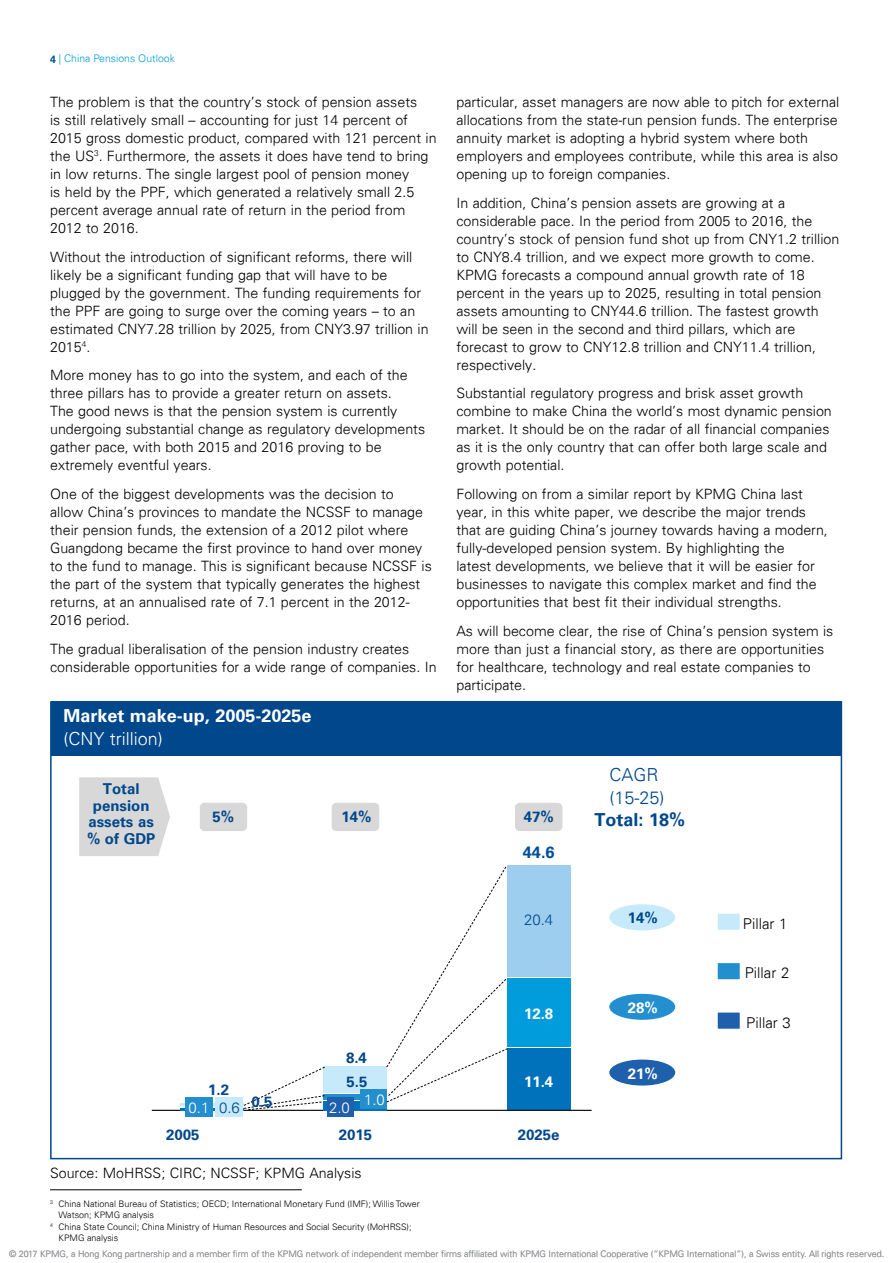
<style>
.page{position:relative;width:893px;height:1263px;background:#fff}
.page>*{position:absolute;margin:0;border:0;box-sizing:border-box;transform-origin:0 0}
.t1{font:700 18px "Univers 65";color:#fff}
.t2{font:300 18px "Univers 45";color:#fff}
.t3{font:300 18px/22.5px "Univers 45";color:#00478c}
.t4{font:700 18px "Univers 65";color:#00478c}
.t5{font:700 16.35px "Univers 65";color:#004e98}
.t6{font:700 15px/16.5px "Univers 65";color:#00478c;text-align:center}
.t7{font:300 15px "Univers 45";color:#000}
.t8{font:300 15px "Univers 45";color:#fff}
.t9{font:700 15px "Univers 65";color:#fff}
.t10{font:300 15px "Univers 45";color:#00478c}
.t11{font:300 14.25px/18px "Univers 45";color:#000}
.t12{font:300 10.5px "Univers 45";color:#009cdc}
.t13{font:300 9px/10.5px "Univers 45";color:#000}
.t14{font:300 9px "Univers 45";color:#939598}
.s1{font-family:"Univers 65";font-weight:700;color:#004e98}
.s2{color:#00478c}
</style>
<div class="page">
<hr style="left:50px;top:1189px;width:252px;height:1px;background:#000">
<div style="left:51px;top:701px;width:790px;height:55px;background:#00478c"></div>
<div style="left:507px;top:1048px;width:64px;height:62px;background:#0072bc"></div>
<div style="left:507px;top:979px;width:64px;height:68px;background:#009cdc"></div>
<div style="left:507px;top:865px;width:64px;height:111px;background:#9dceef"></div>
<div style="left:609px;top:904px;width:66px;height:26px;background:#c7eafb;border-radius:50%"></div>
<div style="left:609px;top:1059px;width:66px;height:26px;background:#1f60ad;border-radius:50%"></div>
<div style="left:609px;top:994px;width:66px;height:26px;background:#238fcf;border-radius:50%"></div>
<div style="left:515px;top:803px;width:47px;height:28px;background:#d8d8d8;border-radius:5px"></div>
<div style="left:716px;top:912px;width:25px;height:19px;background:#c7eafb;border:1px solid #fff"></div>
<div style="left:716px;top:962px;width:25px;height:18px;background:#238fcf;border:1px solid #fff"></div>
<div style="left:716px;top:1011px;width:25px;height:19px;background:#1f60ad;border:1px solid #fff"></div>
<div style="left:200px;top:803px;width:47px;height:28px;background:#d8d8d8;border-radius:5px"></div>
<div style="left:332px;top:803px;width:47px;height:28px;background:#d8d8d8;border-radius:5px"></div>
<hr style="left:152px;top:1110px;width:440px;height:1px;background:#000">
<div style="left:324px;top:1101px;width:63px;height:9px;background:#0072bc"></div>
<div style="left:324px;top:1094px;width:63px;height:5px;background:#238fcf"></div>
<div style="left:324px;top:1066px;width:63px;height:27px;background:#c7eafb"></div>
<div style="left:360px;top:1089px;width:27px;height:20px;background:#238fcf"></div>
<div style="left:327px;top:1097px;width:27px;height:20px;background:#1f60ad"></div>
<svg style="left:386px;top:866px;width:123px;height:237px"></svg>
<svg style="left:244px;top:1066px;width:82px;height:44px"></svg>
<hr style="left:180px;top:1108px;width:64px;height:2px;background:#0072bc">
<hr style="left:180px;top:1103px;width:64px;height:3px;background:#c7eafb">
<div style="left:185px;top:1097px;width:27px;height:20px;background:#238fcf"></div>
<div style="left:216px;top:1097px;width:27px;height:20px;background:#c7eafb"></div>
<svg style="left:79px;top:777px;width:91px;height:79px;background:#dadada"></svg>
<p class="t12" style="left:50px;top:52px;width:126px"><span class="s1">4</span> | China Pensions Outlook</p>
<p class="t11" style="left:50px;top:93px;width:388px">The problem is that the country’s stock of pension assets<br>is still relatively small – accounting for just 14 percent of 2015 gross domestic product, compared with 121 percent in the US<sup>3</sup>. Furthermore, the assets it does have tend to bring in low returns. The single largest pool of pension money<br>is held by the PPF, which generated a relatively small 2.5 percent average annual rate of return in the period from 2012 to 2016.</p>
<p class="t11" style="left:50px;top:248px;width:380px">Without the introduction of significant reforms, there will likely be a significant funding gap that will have to be plugged by the government. The funding requirements for the PPF are going to surge over the coming years – to an estimated CNY7.28 trillion by 2025, from CNY3.97 trillion in 2015<sup>4</sup>.</p>
<p class="t11" style="left:50px;top:366px;width:377px">More money has to go into the system, and each of the three pillars has to provide a greater return on assets.<br>The good news is that the pension system is currently undergoing substantial change as regulatory developments gather pace, with both 2015 and 2016 proving to be extremely eventful years.</p>
<p class="t11" style="left:50px;top:485px;width:383px">One of the biggest developments was the decision to<br>allow China’s provinces to mandate the NCSSF to manage their pension funds, the extension of a 2012 pilot where Guangdong became the first province to hand over money to the fund to manage. This is significant because NCSSF is the part of the system that typically generates the highest returns, at an annualised rate of 7.1 percent in the 2012- 2016 period.</p>
<p class="t11" style="left:50px;top:640px;width:388px">The gradual liberalisation of the pension industry creates considerable opportunities for a wide range of companies. In</p>
<p class="t1" style="left:63px;top:705px;width:250px">Market make-up, 2005-2025e</p>
<p class="t2" style="left:63px;top:727px;width:101px">(CNY trillion)</p>
<p class="t11" style="left:456px;top:93px;width:384px">particular, asset managers are now able to pitch for external allocations from the state-run pension funds. The enterprise annuity market is adopting a hybrid system where both employers and employees contribute, while this area is also opening up to foreign companies.</p>
<p class="t11" style="left:456px;top:194px;width:384px">In addition, China’s pension assets are growing at a considerable pace. In the period from 2005 to 2016, the country’s stock of pension fund shot up from CNY1.2 trillion to CNY8.4 trillion, and we expect more growth to come.<br>KPMG forecasts a compound annual growth rate of 18 percent in the years up to 2025, resulting in total pension assets amounting to CNY44.6 trillion. The fastest growth will be seen in the second and third pillars, which are forecast to grow to CNY12.8 trillion and CNY11.4 trillion, respectively.</p>
<p class="t11" style="left:456px;top:384px;width:377px">Substantial regulatory progress and brisk asset growth combine to make China the world’s most dynamic pension market. It should be on the radar of all financial companies as it is the only country that can offer both large scale and growth potential.</p>
<p class="t11" style="left:456px;top:485px;width:373px">Following on from a similar report by KPMG China last year, in this white paper, we describe the major trends that are guiding China’s journey towards having a modern, fully-developed pension system. By highlighting the<br>latest developments, we believe that it will be easier for businesses to navigate this complex market and find the opportunities that best fit their individual strengths.</p>
<p class="t11" style="left:456px;top:622px;width:378px">As will become clear, the rise of China’s pension system is more than just a financial story, as there are opportunities for healthcare, technology and real estate companies to participate.</p>
<p class="t6" style="left:87px;top:781px;width:70px">Total pension assets as % of GDP</p>
<p class="t6" style="left:213px;top:809px;width:23px">5%</p>
<p class="t6" style="left:342px;top:809px;width:32px">14%</p>
<p class="t6" style="left:524px;top:809px;width:32px">47%</p>
<p class="t5" style="left:523px;top:842px;width:33px">44.6</p>
<p class="t10" style="left:524px;top:910px;width:31px">20.4</p>
<p class="t6" style="left:208px;top:1081px;width:22px">1.2</p>
<p class="t8" style="left:189px;top:1098px;width:85px">0.1 <span class="s2">0.6</span> <sup>0.5</sup></p>
<p class="t6" style="left:346px;top:1049px;width:22px">8.4</p>
<p class="t8" style="left:329px;top:1099px;width:22px">2.0</p>
<p class="t6" style="left:346px;top:1073px;width:22px">5.5</p>
<p class="t8" style="left:364px;top:1091px;width:22px">1.0</p>
<p class="t9" style="left:524px;top:1005px;width:31px">12.8</p>
<p class="t9" style="left:524px;top:1073px;width:31px">11.4</p>
<p class="t6" style="left:166px;top:1126px;width:35px">2005</p>
<p class="t6" style="left:339px;top:1126px;width:35px">2015</p>
<p class="t6" style="left:518px;top:1126px;width:43px">2025e</p>
<p class="t11" style="left:50px;top:1163px;width:313px">Source: MoHRSS; CIRC; NCSSF; KPMG Analysis</p>
<p class="t13" style="left:59px;top:1199px;width:363px;text-indent:-9px"><sup>3</sup> China National Bureau of Statistics; OECD; International Monetary Fund (IMF); Willis Tower<br>Watson; KPMG analysis</p>
<p class="t13" style="left:59px;top:1222px;width:354px;text-indent:-9px"><sup>4</sup> China State Council; China Ministry of Human Resources and Social Security (MoHRSS);<br>KPMG analysis</p>
<p class="t3" style="left:609px;top:764px;width:57px">CAGR (15-25)</p>
<p class="t4" style="left:595px;top:809px;width:92px">Total: 18%</p>
<p class="t6" style="left:628px;top:910px;width:32px">14%</p>
<p class="t9" style="left:628px;top:999px;width:32px">28%</p>
<p class="t9" style="left:628px;top:1065px;width:32px">21%</p>
<p class="t7" style="left:743px;top:914px;width:46px">Pillar 1</p>
<p class="t7" style="left:745px;top:964px;width:46px">Pillar 2</p>
<p class="t7" style="left:746px;top:1013px;width:46px">Pillar 3</p>
<p class="t14" style="left:9px;top:1248px;width:877px">© 2017 KPMG, a Hong Kong partnership and a member firm of the KPMG network of independent member firms affiliated with KPMG International Cooperative (“KPMG International”), a Swiss entity. All rights reserved.</p>
</div>
